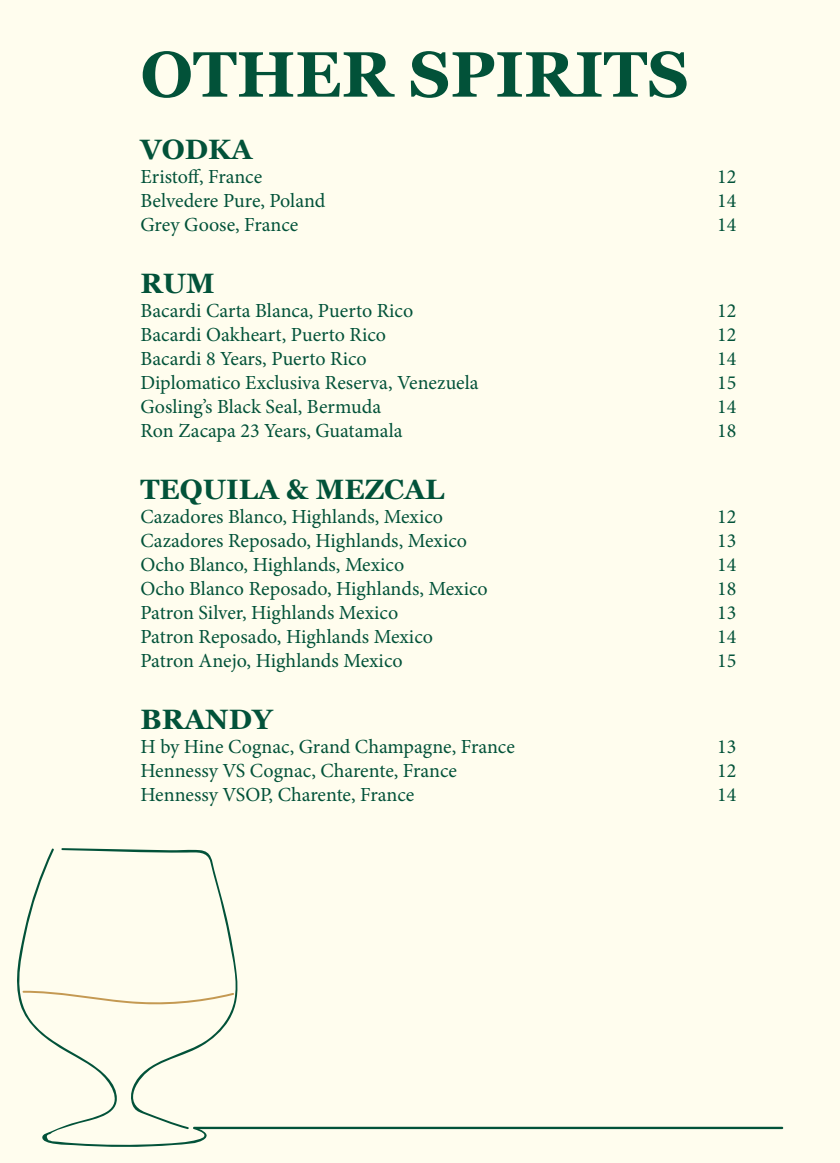
<style>
.page{position:relative;width:840px;height:1163px;background:#fff}
.page>*{position:absolute;margin:0;border:0;box-sizing:border-box;transform-origin:0 0}
.t1{font:700 64px "Georgia";color:#025239}
.t2{font:700 28px "Georgia";color:#025239}
.t3{font:20px "Minion Pro";color:#025239}
</style>
<div class="page">
<div style="left:0;top:0;width:839px;height:1162px;background:#fffdee"></div>
<svg style="left:238px;top:1126px;width:545px;height:2px"></svg>
<svg style="left:211px;top:858px;width:27px;height:271px"></svg>
<svg style="left:17px;top:848px;width:194px;height:299px"></svg>
<svg style="left:22px;top:990px;width:212px;height:15px"></svg>
<p class="t1" style="left:140px;top:26px;width:549px">OTHER SPIRITS</p>
<p class="t2" style="left:140px;top:128px;width:113px">VODKA</p>
<p class="t3" style="left:140px;top:163px;width:123px">Eristoff, France</p>
<p class="t3" style="left:716px;top:163px;width:21px">12</p>
<p class="t3" style="left:140px;top:187px;width:186px">Belvedere Pure, Poland</p>
<p class="t3" style="left:716px;top:187px;width:21px">14</p>
<p class="t3" style="left:140px;top:211px;width:159px">Grey Goose, France</p>
<p class="t3" style="left:716px;top:211px;width:21px">14</p>
<p class="t2" style="left:140px;top:262px;width:76px">RUM</p>
<p class="t3" style="left:140px;top:297px;width:274px">Bacardi Carta Blanca, Puerto Rico</p>
<p class="t3" style="left:716px;top:297px;width:21px">12</p>
<p class="t3" style="left:140px;top:321px;width:247px">Bacardi Oakheart, Puerto Rico</p>
<p class="t3" style="left:716px;top:321px;width:21px">12</p>
<p class="t3" style="left:140px;top:345px;width:228px">Bacardi 8 Years, Puerto Rico</p>
<p class="t3" style="left:716px;top:345px;width:21px">14</p>
<p class="t3" style="left:140px;top:369px;width:339px">Diplomatico Exclusiva Reserva, Venezuela</p>
<p class="t3" style="left:716px;top:369px;width:21px">15</p>
<p class="t3" style="left:140px;top:393px;width:242px">Gosling’s Black Seal, Bermuda</p>
<p class="t3" style="left:716px;top:393px;width:21px">14</p>
<p class="t3" style="left:140px;top:417px;width:263px">Ron Zacapa 23 Years, Guatamala</p>
<p class="t3" style="left:716px;top:417px;width:21px">18</p>
<p class="t2" style="left:140px;top:468px;width:305px">TEQUILA &amp; MEZCAL</p>
<p class="t3" style="left:140px;top:503px;width:304px">Cazadores Blanco, Highlands, Mexico</p>
<p class="t3" style="left:716px;top:503px;width:21px">12</p>
<p class="t3" style="left:140px;top:527px;width:328px">Cazadores Reposado, Highlands, Mexico</p>
<p class="t3" style="left:716px;top:527px;width:21px">13</p>
<p class="t3" style="left:140px;top:551px;width:265px">Ocho Blanco, Highlands, Mexico</p>
<p class="t3" style="left:716px;top:551px;width:21px">14</p>
<p class="t3" style="left:140px;top:575px;width:348px">Ocho Blanco Reposado, Highlands, Mexico</p>
<p class="t3" style="left:716px;top:575px;width:21px">18</p>
<p class="t3" style="left:140px;top:599px;width:259px">Patron Silver, Highlands Mexico</p>
<p class="t3" style="left:716px;top:599px;width:21px">13</p>
<p class="t3" style="left:140px;top:623px;width:294px">Patron Reposado, Highlands Mexico</p>
<p class="t3" style="left:716px;top:623px;width:21px">14</p>
<p class="t3" style="left:140px;top:647px;width:263px">Patron Anejo, Highlands Mexico</p>
<p class="t3" style="left:716px;top:647px;width:21px">15</p>
<p class="t2" style="left:140px;top:698px;width:134px">BRANDY</p>
<p class="t3" style="left:140px;top:733px;width:376px">H by Hine Cognac, Grand Champagne, France</p>
<p class="t3" style="left:716px;top:733px;width:21px">13</p>
<p class="t3" style="left:140px;top:757px;width:318px">Hennessy VS Cognac, Charente, France</p>
<p class="t3" style="left:716px;top:757px;width:21px">12</p>
<p class="t3" style="left:140px;top:781px;width:275px">Hennessy VSOP, Charente, France</p>
<p class="t3" style="left:716px;top:781px;width:21px">14</p>
</div>
